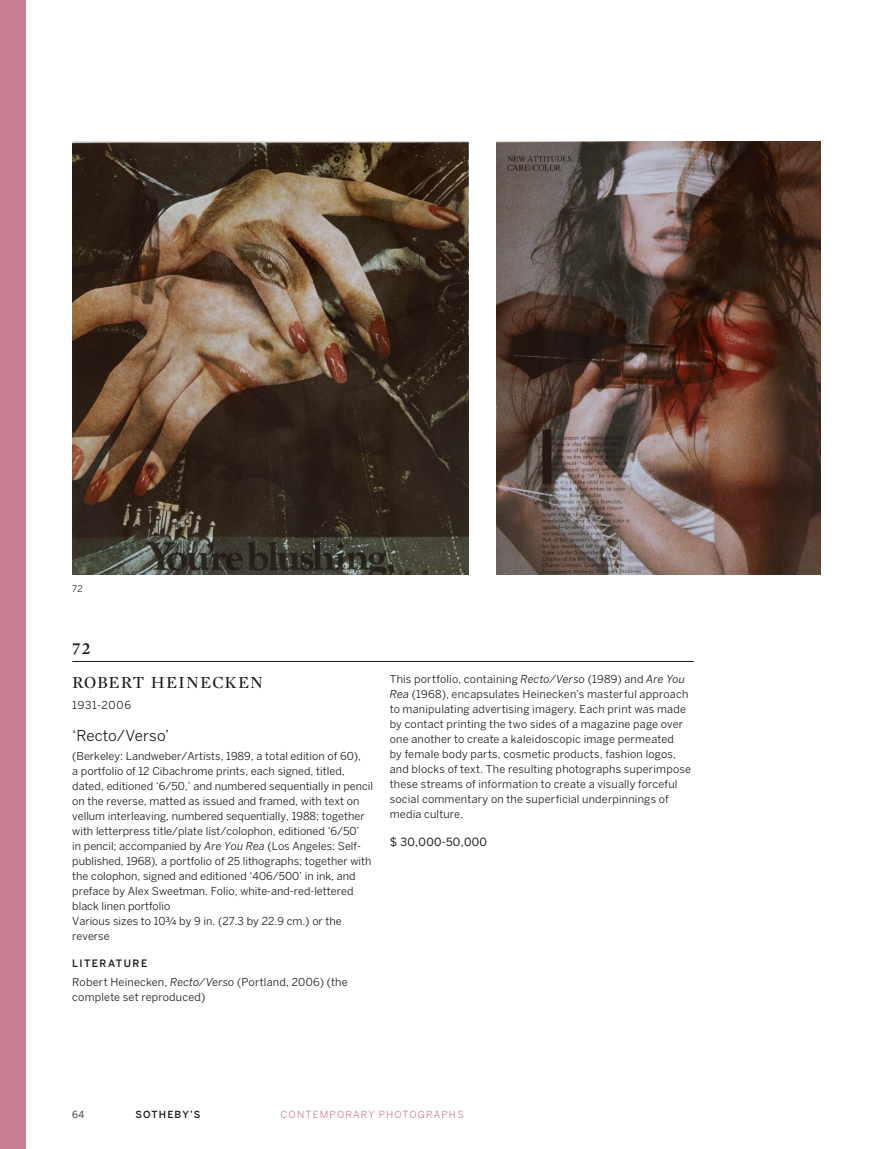
<style>
.page{position:relative;width:893px;height:1149px;background:#fff}
.page>*{position:absolute;margin:0;border:0;box-sizing:border-box;transform-origin:0 0}
.t1{font:17.25px "Mercury Display";letter-spacing:.055em;color:#1c1b1a}
.t2{font:600 17.25px "Mercury Display";color:#1c1b1a}
.t3{font:15px "Benton Sans";letter-spacing:.01em;color:#1c1b1a}
.t4{font:11.25px "Benton Sans";letter-spacing:.025em;color:#1c1b1a}
.t5{font:10.8px/15px "Benton Sans";color:#1c1b1a}
.t6{font:10.8px/15px "Benton Sans";letter-spacing:.02em;color:#1c1b1a}
.t7{font:10.8px "Benton Sans";letter-spacing:.07em;color:#1c1b1a}
.t8{font:500 10.2px "Benton Sans";letter-spacing:.14em;color:#1c1b1a}
.t9{font:9.75px "Benton Sans";letter-spacing:.125em;color:#c97d92}
.t10{font:500 9.75px "Benton Sans";letter-spacing:.12em;color:#1c1b1a}
.t11{font:9.75px "Benton Sans";color:#1c1b1a}
.t12{font:9px "Benton Sans";color:#1c1b1a}
.s1{font-style:italic}
</style>
<div class="page">
<img style="left:496px;top:142px;width:325px;height:432px">
<img style="left:72px;top:142px;width:396px;height:432px">
<hr style="left:72px;top:661px;width:622px;height:1px;background:#1c1b1a">
<div style="left:0;top:0;width:26px;height:1148px;background:#c97d92"></div>
<p class="t12" style="left:72px;top:583px;width:12px">72</p>
<p class="t2" style="left:72px;top:635px;width:20px">72</p>
<p class="t1" style="left:72px;top:670px;width:192px">ROBERT HEINECKEN</p>
<p class="t7" style="left:72px;top:698px;width:60px">1931-2006</p>
<p class="t3" style="left:72px;top:726px;width:98px">‘Recto/Verso’</p>
<p class="t5" style="left:72px;top:748px;width:302px">(Berkeley: Landweber/Artists, 1989, a total edition of 60),<br>a portfolio of 12 Cibachrome prints, each signed, titled, dated, editioned ‘6/50,’ and numbered sequentially in pencil on the reverse, matted as issued and framed, with text on vellum interleaving, numbered sequentially, 1988; together with letterpress title/plate list/colophon, editioned ‘6/50’<br>in pencil; accompanied by <span class="s1">Are You Rea</span> (Los Angeles: Self&shy;published, 1968)<span class="s1">,</span> a portfolio of 25 lithographs; together with the colophon, signed and editioned ‘406/500’ in ink, and preface by Alex Sweetman. Folio, white-and-red-lettered black linen portfolio<br>Various sizes to 10¾ by 9 in. (27.3 by 22.9 cm.) or the reverse</p>
<p class="t8" style="left:72px;top:956px;width:77px">LITERATURE</p>
<p class="t6" style="left:72px;top:974px;width:277px">Robert Heinecken, <span class="s1">Recto/Verso</span> (Portland, 2006) (the complete set reproduced)</p>
<p class="t5" style="left:390px;top:671px;width:303px">This portfolio, containing <span class="s1">Recto/Verso</span> (1989) and <span class="s1">Are You Rea</span> (1968), encapsulates Heinecken’s masterful approach to manipulating advertising imagery. Each print was made by contact printing the two sides of a magazine page over one another to create a kaleidoscopic image permeated<br>by female body parts, cosmetic products, fashion logos, and blocks of text. The resulting photographs superimpose these streams of information to create a visually forceful social commentary on the superficial underpinnings of media culture.</p>
<p class="t4" style="left:390px;top:835px;width:99px">$ 30,000-50,000</p>
<p class="t11" style="left:72px;top:1108px;width:13px">64</p>
<p class="t10" style="left:135px;top:1108px;width:66px">SOTHEBY’S</p>
<p class="t9" style="left:281px;top:1108px;width:185px">CONTEMPORARY PHOTOGRAPHS</p>
</div>
